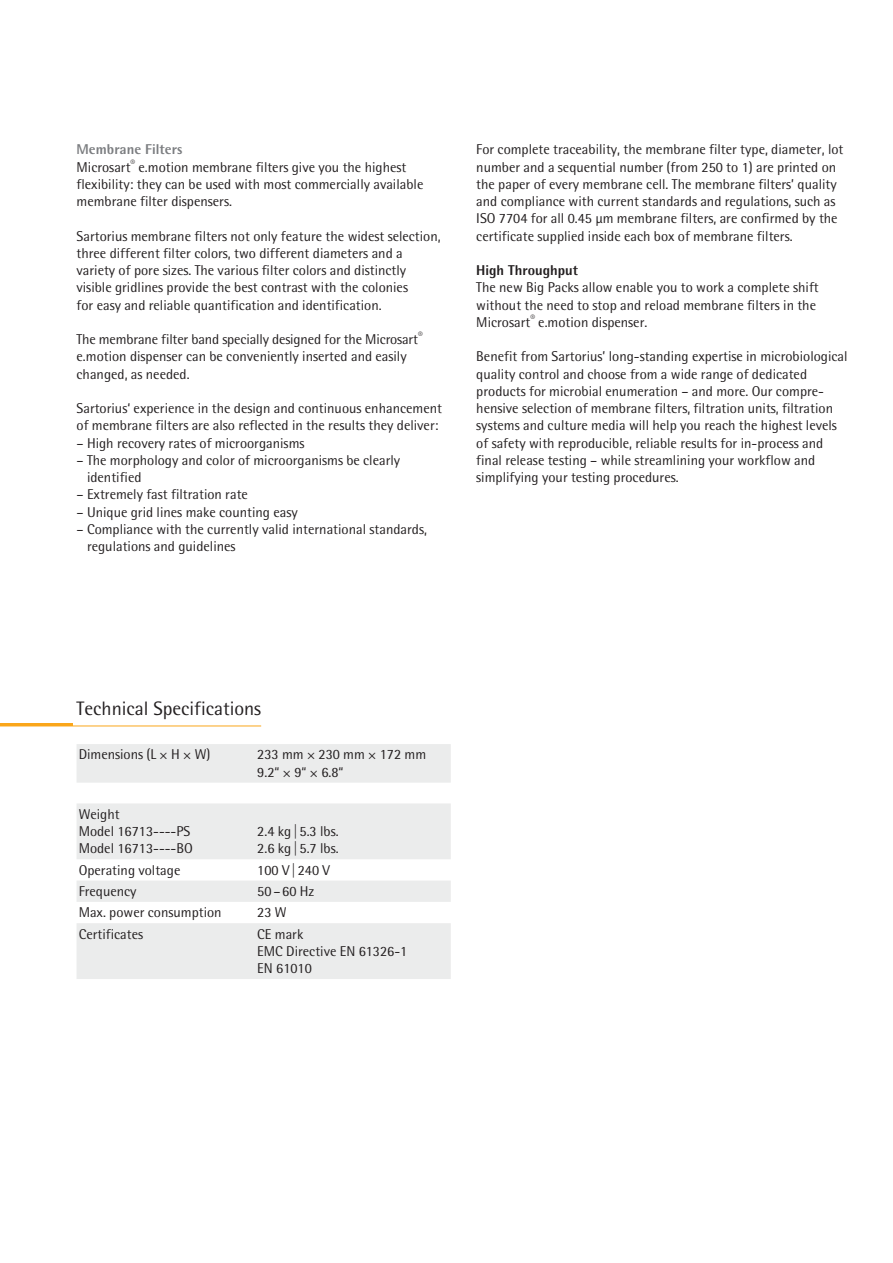
<style>
.page{position:relative;width:893px;height:1263px;background:#fff}
.page>*{position:absolute;margin:0;border:0;box-sizing:border-box;transform-origin:0 0}
.t1{font:19.5px "Sartorius Rotis Sans 2013";color:#231f20}
.t2{font:14.25px/17.2px "Sartorius Rotis Sans 2013";color:#231f20}
.t3{font:800 14.25px "Sartorius Rotis Sans 2013";color:#231f20}
.s1{font-weight:800;color:#7c7e81}
</style>
<div class="page">
<svg style="left:77px;top:744px;width:374px;height:235px;fill:#ebecec"></svg>
<hr style="left:0;top:723px;width:72px;height:3px;background:#faa61a">
<hr style="left:0;top:726px;width:261px;height:1px;background:#faa61a">
<p class="t2" style="left:77px;top:142px;width:348px"><span class="s1">Membrane Filters<br></span>Microsart<sup>®</sup> e.motion membrane filters give you the highest flexibility: they can be used with most commercially available membrane filter dispensers.</p>
<p class="t2" style="left:77px;top:229px;width:366px">Sartorius membrane filters not only feature the widest selection, three different filter colors, two different diameters and a variety of pore sizes. The various filter colors and distinctly visible gridlines provide the best contrast with the colonies<br>for easy and reliable quantification and identification.</p>
<p class="t2" style="left:77px;top:332px;width:348px">The membrane filter band specially designed for the Microsart<sup>® </sup>e.motion dispenser can be conveniently inserted and easily changed, as needed.</p>
<p class="t2" style="left:77px;top:401px;width:367px">Sartorius‘ experience in the design and continuous enhancement of membrane filters are also reflected in the results they deliver:</p>
<p class="t2" style="left:77px;top:436px;width:229px">– High recovery rates of microorganisms</p>
<p class="t2" style="left:87px;top:453px;width:315px;text-indent:-10px">– The morphology and color of microorganisms be clearly identified</p>
<p class="t2" style="left:77px;top:487px;width:173px">– Extremely fast filtration rate</p>
<p class="t2" style="left:77px;top:505px;width:223px">– Unique grid lines make counting easy</p>
<p class="t2" style="left:87px;top:522px;width:341px;text-indent:-10px">– Compliance with the currently valid international standards, regulations and guidelines</p>
<p class="t2" style="left:476px;top:142px;width:369px">For complete traceability, the membrane filter type, diameter, lot number and a sequential number (from 250 to 1) are printed on the paper of every membrane cell. The membrane filters’ quality and compliance with current standards and regulations, such as ISO 7704 for all 0.45 μm membrane filters, are confirmed by the certificate supplied inside each box of membrane filters.</p>
<p class="t3" style="left:476px;top:265px;width:103px">High Throughput</p>
<p class="t2" style="left:476px;top:280px;width:344px">The new Big Packs allow enable you to work a complete shift without the need to stop and reload membrane filters in the<br>Microsart<sup>®</sup> e.motion dispenser.</p>
<p class="t2" style="left:476px;top:349px;width:373px">Benefit from Sartorius’ long-standing expertise in microbiological quality control and choose from a wide range of dedicated products for microbial enumeration – and more. Our compre&shy;hensive selection of membrane filters, filtration units, filtration systems and culture media will help you reach the highest levels of safety with reproducible, reliable results for in-process and final release testing – while streamlining your workflow and simplifying your testing procedures.</p>
<h1 class="t1" style="left:77px;top:701px;width:186px">Technical Specifications</h1>
<p class="t2" style="left:79px;top:747px;width:133px">Dimensions (L × H × W)</p>
<p class="t2" style="left:257px;top:747px;width:170px">233 mm × 230 mm × 172 mm<br>9.2“ × 9“ × 6.8“</p>
<p class="t2" style="left:79px;top:807px;width:116px">Weight<br>Model 16713----PS<br>Model 16713----BO</p>
<p class="t2" style="left:257px;top:824px;width:83px">2.4 kg | 5.3 lbs.<br>2.6 kg | 5.7 lbs.</p>
<p class="t2" style="left:79px;top:863px;width:103px">Operating voltage</p>
<p class="t2" style="left:257px;top:863px;width:74px">100 V | 240 V</p>
<p class="t2" style="left:79px;top:884px;width:59px">Frequency</p>
<p class="t2" style="left:257px;top:884px;width:59px">50 – 60 Hz</p>
<p class="t2" style="left:79px;top:905px;width:144px">Max. power consumption</p>
<p class="t2" style="left:257px;top:905px;width:31px">23 W</p>
<p class="t2" style="left:79px;top:927px;width:66px">Certificates</p>
<p class="t2" style="left:257px;top:927px;width:152px">CE mark<br>EMC Directive EN 61326-1<br>EN 61010</p>
</div>
